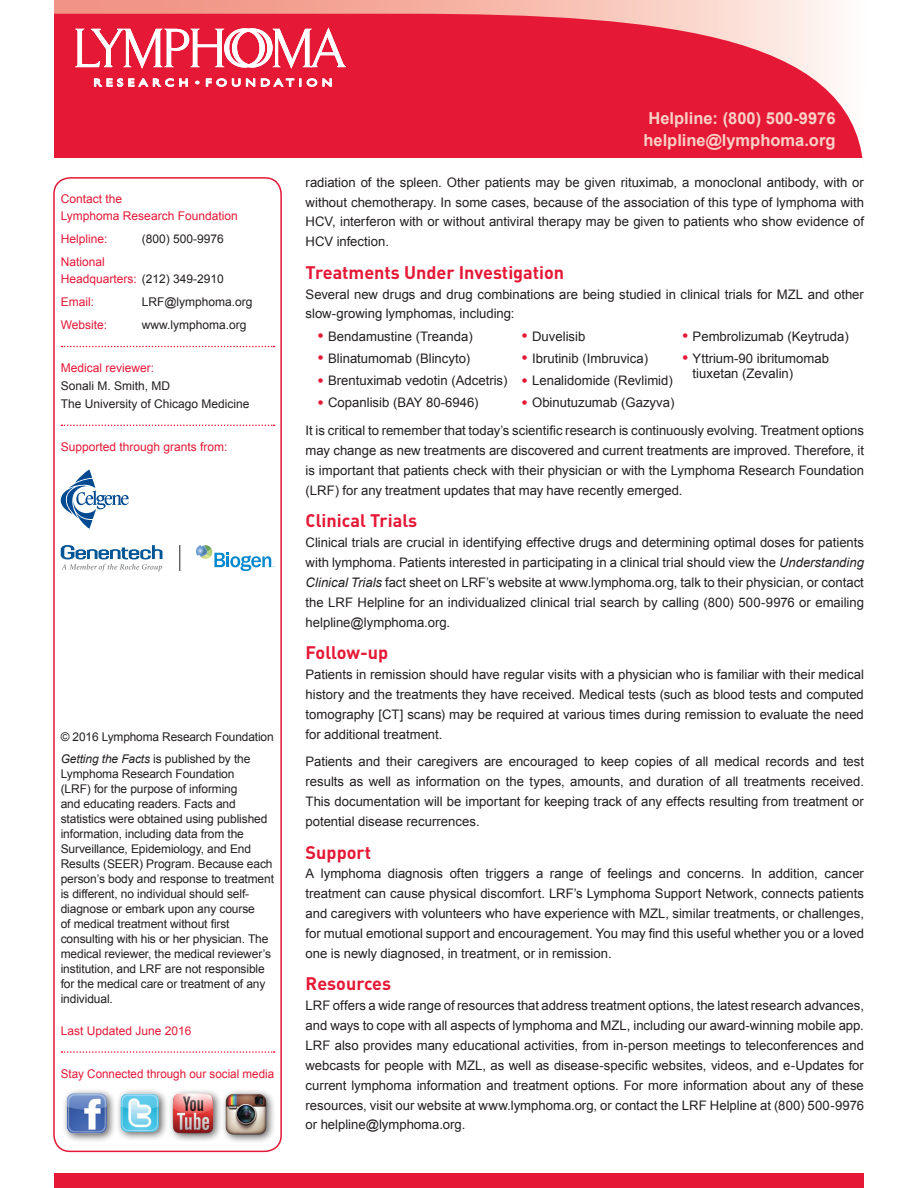
<style>
.page{position:relative;width:918px;height:1188px;background:#fff}
.page>*{position:absolute;margin:0;border:0;box-sizing:border-box;transform-origin:0 0}
.t1{font:700 18px "DIN";color:#e51836}
.t2{font:700 16.5px/22.5px "Arial";color:#fad1c6;text-align:center}
.t3{font:13.2px/19.8px "Arial";color:#231f20;text-align:justify}
.t4{font:12px/15px "Arial";letter-spacing:-.01em;color:#231f20}
.t5{font:12px/16.5px "Arial";color:#e51836}
.s1{color:#231f20}
.s2{font-style:italic}
.s3{font-size:18px;color:#e51836}
</style>
<div class="page">
<svg style="left:54px;top:0;width:809px;height:188px"></svg>
<div style="left:54px;top:1174px;width:810px;height:14px;background:#e51836"></div>
<div style="left:53px;top:177px;width:229px;height:975px;border:2px solid #e51836;border-radius:16px"></div>
<svg style="left:75px;top:28px;width:271px;height:42px"></svg>
<svg style="left:94px;top:78px;width:94px;height:9px"></svg>
<svg style="left:195px;top:81px;width:4px;height:3px"></svg>
<svg style="left:206px;top:78px;width:126px;height:9px"></svg>
<svg style="left:62px;top:346px;width:213px;height:1px"></svg>
<svg style="left:62px;top:425px;width:213px;height:1px"></svg>
<div style="left:62px;top:1088px;width:55px;height:55px;background:#231f20;opacity:.75"></div>
<img style="left:66px;top:1093px;width:43px;height:43px">
<div style="left:168px;top:1088px;width:55px;height:55px;background:#231f20;opacity:.75"></div>
<img style="left:172px;top:1093px;width:43px;height:43px">
<div style="left:115px;top:1088px;width:53px;height:53px;background:#231f20;opacity:.75"></div>
<img style="left:119px;top:1093px;width:43px;height:42px">
<div style="left:221px;top:1088px;width:55px;height:56px;background:#231f20;opacity:.75"></div>
<img style="left:224px;top:1093px;width:44px;height:43px">
<svg style="left:62px;top:1051px;width:213px;height:2px"></svg>
<svg style="left:61px;top:469px;width:68px;height:60px"></svg>
<svg style="left:61px;top:545px;width:101px;height:26px"></svg>
<svg style="left:180px;top:545px;width:1px;height:26px"></svg>
<svg style="left:196px;top:545px;width:78px;height:26px"></svg>
<p class="t5" style="left:61px;top:191px;width:178px">Contact the<br>Lymphoma Research Foundation</p>
<p class="t5" style="left:61px;top:231px;width:48px">Helpline:</p>
<p class="t4" style="left:142px;top:231px;width:84px">(800) 500-9976</p>
<p class="t5" style="left:61px;top:254px;width:165px">National<br>Headquarters: <span class="s1">(212) 349-2910</span></p>
<p class="t5" style="left:61px;top:294px;width:35px">Email:</p>
<p class="t4" style="left:142px;top:294px;width:112px">LRF@lymphoma.org</p>
<p class="t5" style="left:61px;top:317px;width:48px">Website:</p>
<p class="t4" style="left:142px;top:318px;width:106px">www.lymphoma.org</p>
<p class="t5" style="left:61px;top:360px;width:95px">Medical reviewer:</p>
<p class="t4" style="left:61px;top:377px;width:190px;line-height:18px">Sonali M. Smith, MD<br>The University of Chicago Medicine</p>
<p class="t5" style="left:61px;top:438px;width:168px">Supported through grants from:</p>
<p class="t4" style="left:61px;top:726px;width:215px;line-height:22px">© 2016 Lymphoma Research Foundation<br><span class="s2">Getting the Facts</span> is published by the</p>
<p class="t4" style="left:61px;top:767px;width:215px">Lymphoma Research Foundation<br>(LRF) for the purpose of informing<br>and educating readers. Facts and statistics were obtained using published information, including data from the Surveillance, Epidemiology, and End Results (SEER) Program. Because each person’s body and response to treatment is different, no individual should self&shy;diagnose or embark upon any course<br>of medical treatment without first consulting with his or her physician. The medical reviewer, the medical reviewer’s institution, and LRF are not responsible for the medical care or treatment of any individual.</p>
<p class="t5" style="left:61px;top:1022px;width:132px">Last Updated June 2016</p>
<p class="t5" style="left:61px;top:1065px;width:215px">Stay Connected through our social media</p>
<p class="t2" style="left:643px;top:107px;width:194px">Helpline: (800) 500-9976 helpline@lymphoma.org</p>
<p class="t3" style="left:306px;top:172px;width:560px">radiation of the spleen. Other patients may be given rituximab, a monoclonal antibody, with or without chemotherapy. In some cases, because of the association of this type of lymphoma with HCV, interferon with or without antiviral therapy may be given to patients who show evidence of HCV infection.</p>
<h1 class="t1" style="left:306px;top:260px;width:260px">Treatments Under Investigation</h1>
<p class="t3" style="left:306px;top:284px;width:560px">Several new drugs and drug combinations are being studied in clinical trials for MZL and other slow-growing lymphomas, including:</p>
<p class="t3" style="left:318px;top:326px;width:157px"><span class="s3">•</span> Bendamustine (Treanda)</p>
<p class="t3" style="left:522px;top:326px;width:65px"><span class="s3">•</span> Duvelisib</p>
<p class="t3" style="left:682px;top:326px;width:168px"><span class="s3">•</span> Pembrolizumab (Keytruda)</p>
<p class="t3" style="left:318px;top:348px;width:154px"><span class="s3">•</span> Blinatumomab (Blincyto)</p>
<p class="t3" style="left:522px;top:348px;width:128px"><span class="s3">•</span> Ibrutinib (Imbruvica)</p>
<p class="t3" style="left:682px;top:348px;width:148px"><span class="s3">•</span> Yttrium-90 ibritumomab</p>
<p class="t3" style="left:318px;top:371px;width:357px"><span class="s3">•</span> Brentuximab vedotin (Adcetris) <span class="s3">•</span> Lenalidomide (Revlimid)</p>
<p class="t3" style="left:693px;top:363px;width:102px">tiuxetan (Zevalin)</p>
<p class="t3" style="left:306px;top:389px;width:560px;line-height:27.9px;text-indent:216px"><span class="s3">•</span> Obinutuzumab (Gazyva)<br>It is critical to remember that today’s scientific research is continuously evolving. Treatment options</p>
<p class="t3" style="left:306px;top:441px;width:560px">may change as new treatments are discovered and current treatments are improved. Therefore, it is important that patients check with their physician or with the Lymphoma Research Foundation (LRF) for any treatment updates that may have recently emerged.</p>
<h1 class="t1" style="left:306px;top:509px;width:113px">Clinical Trials</h1>
<p class="t3" style="left:306px;top:533px;width:560px">Clinical trials are crucial in identifying effective drugs and determining optimal doses for patients with lymphoma. Patients interested in participating in a clinical trial should view the <span class="s2">Understanding Clinical Trials</span> fact sheet on LRF’s website at www.lymphoma.org, talk to their physician, or contact the LRF Helpline for an individualized clinical trial search by calling (800) 500-9976 or emailing helpline@lymphoma.org.</p>
<h1 class="t1" style="left:306px;top:641px;width:84px">Follow-up</h1>
<p class="t3" style="left:306px;top:665px;width:560px">Patients in remission should have regular visits with a physician who is familiar with their medical history and the treatments they have received. Medical tests (such as blood tests and computed tomography [CT] scans) may be required at various times during remission to evaluate the need for additional treatment.</p>
<p class="t3" style="left:306px;top:752px;width:560px">Patients and their caregivers are encouraged to keep copies of all medical records and test results as well as information on the types, amounts, and duration of all treatments received.<br>This documentation will be important for keeping track of any effects resulting from treatment or potential disease recurrences.</p>
<h1 class="t1" style="left:306px;top:840px;width:67px">Support</h1>
<p class="t3" style="left:306px;top:864px;width:560px">A lymphoma diagnosis often triggers a range of feelings and concerns. In addition, cancer treatment can cause physical discomfort. LRF’s Lymphoma Support Network, connects patients and caregivers with volunteers who have experience with MZL, similar treatments, or challenges, for mutual emotional support and encouragement. You may find this useful whether you or a loved one is newly diagnosed, in treatment, or in remission.</p>
<h1 class="t1" style="left:306px;top:972px;width:87px">Resources</h1>
<p class="t3" style="left:306px;top:996px;width:560px">LRF offers a wide range of resources that address treatment options, the latest research advances, and ways to cope with all aspects of lymphoma and MZL, including our award-winning mobile app.<br>LRF also provides many educational activities, from in-person meetings to teleconferences and webcasts for people with MZL, as well as disease-specific websites, videos, and e-Updates for current lymphoma information and treatment options. For more information about any of these resources, visit our website at www.lymphoma.org, or contact the LRF Helpline at (800) 500-9976 or helpline@lymphoma.org.</p>
<p class="t3" style="left:318px;top:393px;width:163px"><span class="s3">•</span> Copanlisib (BAY 80-6946)</p>
</div>
